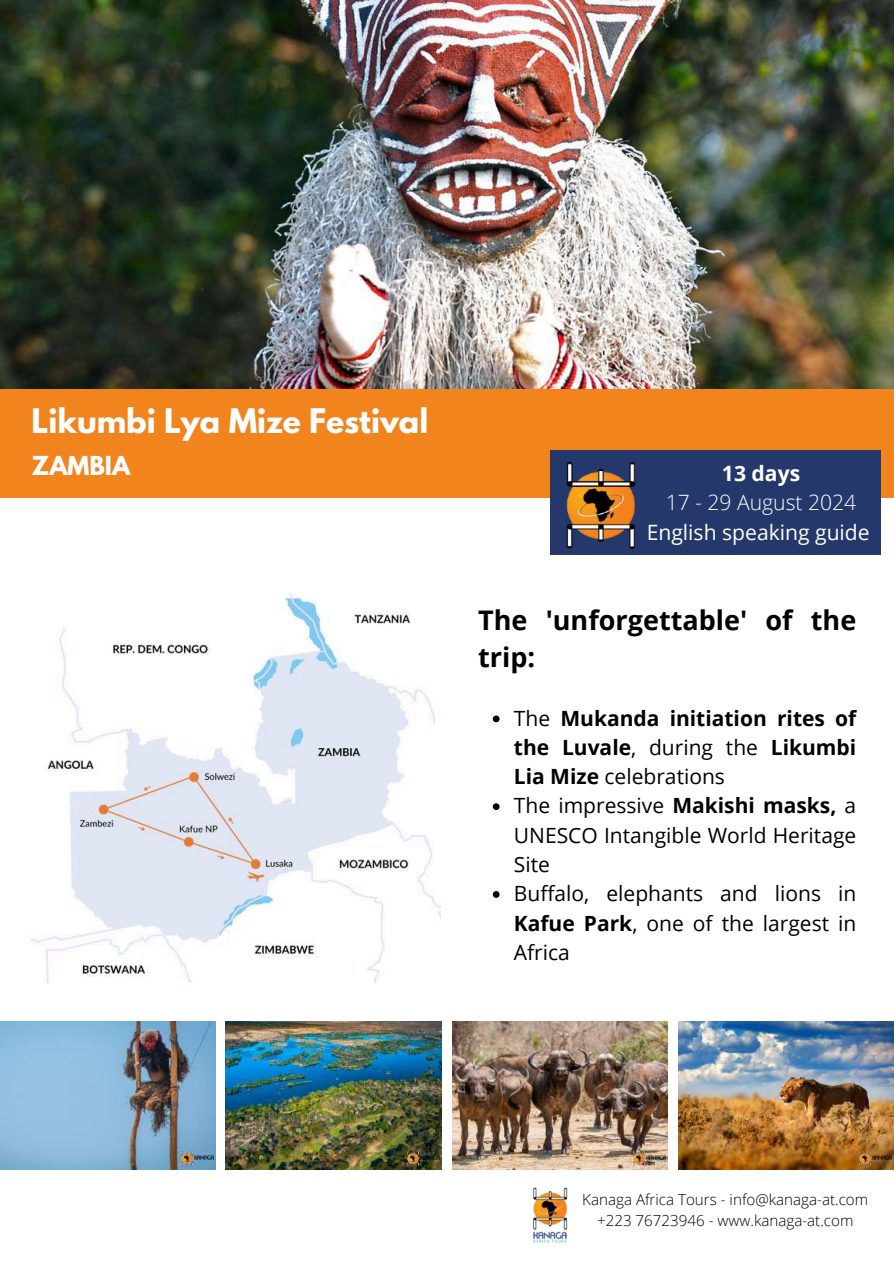
<style>
.page{position:relative;width:894px;height:1264px;background:#fff}
.page>*{position:absolute;margin:0;border:0;box-sizing:border-box;transform-origin:0 0}
.t1{font:700 30px "League Spartan";color:#fff}
.t2{font:700 27px/37.2px "Open Sans";color:#000}
.t3{font:700 23.1px "League Spartan";color:#fff}
.t4{font:21.15px "Open Sans";color:#fff}
.t5{font:300 21.15px "Open Sans";color:#fff}
.t6{font:700 21.15px "Open Sans";color:#fff}
.t7{font:21px/29.2px "Open Sans";color:#000}
.t8{font:300 15.15px/21px "Open Sans";color:#000;text-align:center}
.s1{font-weight:700}
</style>
<div class="page">
<img style="left:0;top:1021px;width:215px;height:147px">
<img style="left:226px;top:1021px;width:215px;height:147px">
<img style="left:452px;top:1021px;width:215px;height:147px">
<img style="left:678px;top:1021px;width:215px;height:147px">
<img style="left:533px;top:1187px;width:35px;height:56px">
<img style="left:0;top:0;width:893px;height:389px">
<div style="left:0;top:389px;width:893px;height:108px;background:#f2841e"></div>
<div style="left:550px;top:450px;width:330px;height:105px;background:#25386b"></div>
<img style="left:566px;top:461px;width:70px;height:88px">
<img style="left:32px;top:594px;width:408px;height:388px">
<svg style="left:492px;top:715px;width:7px;height:7px"></svg>
<svg style="left:492px;top:803px;width:7px;height:7px"></svg>
<svg style="left:492px;top:891px;width:7px;height:6px"></svg>
<h1 class="t1" style="left:32px;top:405px;width:398px">Likumbi Lya Mize Festival</h1>
<p class="t3" style="left:32px;top:454px;width:100px">ZAMBIA</p>
<p class="t6" style="left:721px;top:458px;width:80px">13 days</p>
<p class="t5" style="left:665px;top:487px;width:192px">17 - 29 August 2024</p>
<p class="t4" style="left:646px;top:517px;width:224px">English speaking guide</p>
<p class="t2" style="left:478px;top:601px;width:379px">The 'unforgettable' of the trip:</p>
<p class="t7" style="left:513px;top:703px;width:344px">The <span class="s1">Mukanda initiation rites of the Luvale</span>, during the <span class="s1">Likumbi<br>Lia Mize</span> celebrations<br>The impressive <span class="s1">Makishi masks,</span> a<br>UNESCO Intangible World Heritage<br>Site<br>Buffalo, elephants and lions in<br><span class="s1">Kafue Park</span>, one of the largest in<br>Africa</p>
<p class="t8" style="left:582px;top:1188px;width:287px">Kanaga Africa Tours - info@kanaga-at.com +223 76723946 - www.kanaga-at.com</p>
</div>
